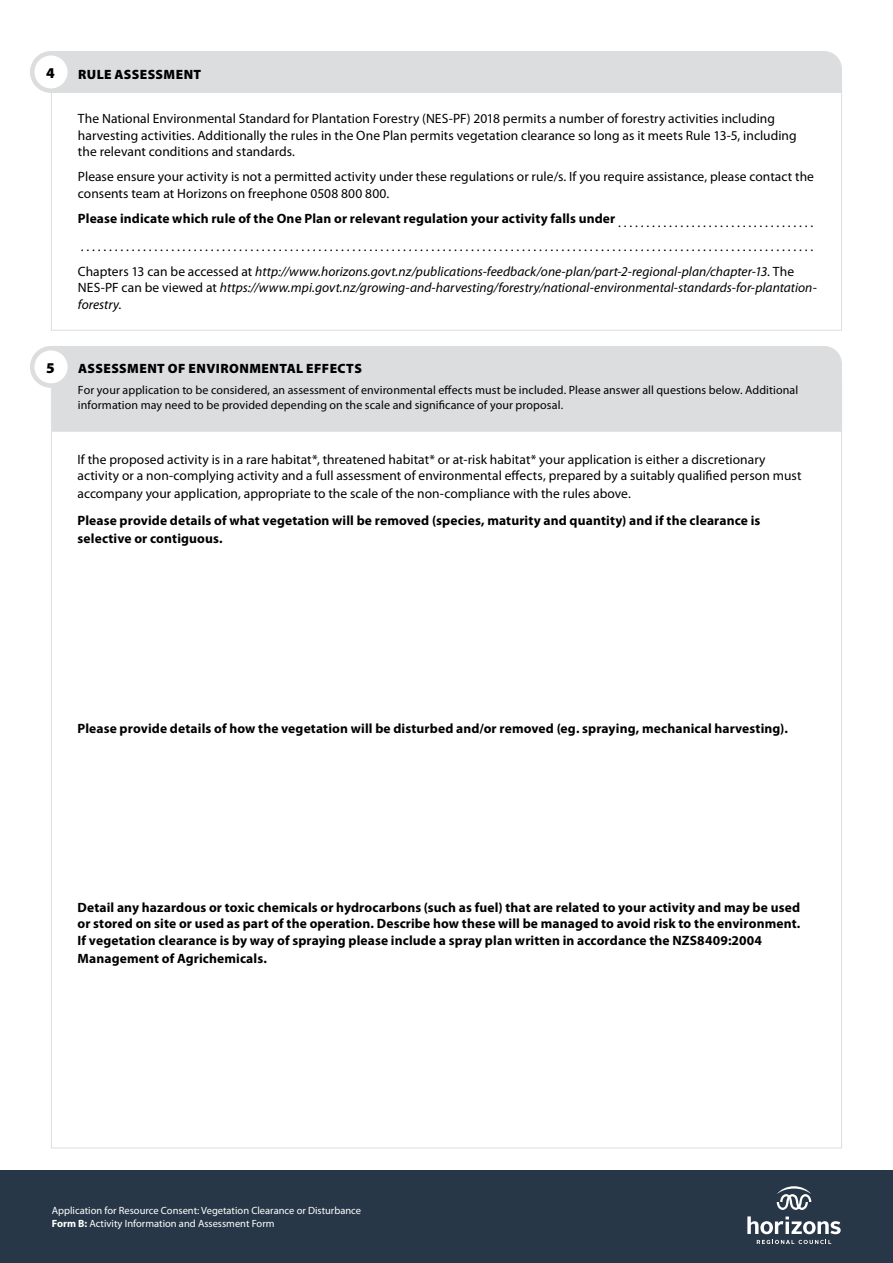
<style>
.page{position:relative;width:893px;height:1263px;background:#fff}
.page>*{position:absolute;margin:0;border:0;box-sizing:border-box;transform-origin:0 0}
.t1{font:900 15px "Myriad Pro";color:#000}
.t2{font:13.5px/16.5px "Myriad Pro";letter-spacing:.005em;color:#000}
.t3{font:700 13.5px/16.5px "Myriad Pro";letter-spacing:.01em;color:#000}
.t4{font:italic 13.5px/16.5px "Myriad Pro";color:#000}
.t5{font:900 13.5px "Myriad Pro";letter-spacing:.03em;color:#000}
.t6{font:12px/15px "Myriad Pro";letter-spacing:.01em;color:#000}
.t7{font:10.5px/13.5px "Myriad Pro";color:#fff}
.s1{font-weight:700}
.s2{font-style:normal}
</style>
<div class="page">
<div style="left:0;top:1170px;width:893px;height:93px;background:#283747"></div>
<svg style="left:757px;top:1240px;width:74px;height:4px"></svg>
<svg style="left:747px;top:1216px;width:94px;height:18px"></svg>
<svg style="left:777px;top:1186px;width:34px;height:24px"></svg>
<div style="left:56px;top:51px;width:786px;height:42px;background:#dcddde"></div>
<div style="left:32px;top:53px;width:38px;height:38px;background:#fff;border-radius:50%"></div>
<div style="left:30px;top:51px;width:42px;height:42px;border:4px solid #dcddde;border-radius:50%"></div>
<div style="left:52px;top:346px;width:790px;height:86px;background:#dcddde"></div>
<div style="left:32px;top:348px;width:38px;height:38px;background:#fff;border-radius:50%"></div>
<div style="left:30px;top:346px;width:42px;height:42px;border:4px solid #dcddde;border-radius:50%"></div>
<p class="t1" style="left:46px;top:63px;width:10px">4</p>
<p class="t5" style="left:78px;top:65px;width:125px">RULE ASSESSMENT</p>
<p class="t2" style="left:78px;top:110px;width:720px">The National Environmental Standard for Plantation Forestry (NES-PF) 2018 permits a number of forestry activities including harvesting activities. Additionally the rules in the One Plan permits vegetation clearance so long as it meets Rule 13-5, including the relevant conditions and standards.</p>
<p class="t2" style="left:78px;top:168px;width:738px">Please ensure your activity is not a permitted activity under these regulations or rule/s. If you require assistance, please contact the consents team at Horizons on freephone 0508 800 800.</p>
<p class="t2" style="left:78px;top:204px;width:737px;line-height:28px"><span class="s1">Please indicate which rule of the One Plan or relevant regulation your activity falls under</span> ..................................<br>. . . . . . . . . . . . . . . . . . . . . . . . . . . . . . . . . . . . . . . . . . . . . . . . . . . . . . . . . . . . . . . . . . . . . . . . . . . . . . . . . . . . . . . . . . . . . . . . . . . . . . . . . . . . . . . . . . . . . . . . . . . . . . . . . .</p>
<p class="t4" style="left:78px;top:262px;width:740px"><span class="s2">Chapters 13 can be accessed at</span> http://www.horizons.govt.nz/publications-feedback/one-plan/part-2-regional-plan/chapter-13<span class="s2">. The<br>NES-PF can be viewed at</span> https://www.mpi.govt.nz/growing-and-harvesting/forestry/national-environmental-standards-for-plantation&shy;forestry<span class="s2">.</span></p>
<p class="t1" style="left:46px;top:357px;width:10px">5</p>
<p class="t5" style="left:78px;top:360px;width:285px">ASSESSMENT OF ENVIRONMENTAL EFFECTS</p>
<p class="t6" style="left:78px;top:382px;width:722px">For your application to be considered, an assessment of environmental effects must be included. Please answer all questions below. Additional information may need to be provided depending on the scale and significance of your proposal.</p>
<p class="t2" style="left:78px;top:451px;width:725px">If the proposed activity is in a rare habitat*, threatened habitat* or at-risk habitat* your application is either a discretionary activity or a non-complying activity and a full assessment of environmental effects, prepared by a suitably qualified person must</p>
<p class="t2" style="left:78px;top:485px;width:555px">accompany your application, appropriate to the scale of the non-compliance with the rules above.</p>
<p class="t3" style="left:78px;top:511px;width:684px;line-height:18px">Please provide details of what vegetation will be removed (species, maturity and quantity) and if the clearance is selective or contiguous.</p>
<p class="t3" style="left:78px;top:719px;width:712px">Please provide details of how the vegetation will be disturbed and/or removed (eg. spraying, mechanical harvesting).</p>
<p class="t3" style="left:78px;top:898px;width:724px;text-align:justify">Detail any hazardous or toxic chemicals or hydrocarbons (such as fuel) that are related to your activity and may be used or stored on site or used as part of the operation. Describe how these will be managed to avoid risk to the environment.<br>If vegetation clearance is by way of spraying please include a spray plan written in accordance the NZS8409:2004</p>
<p class="t3" style="left:78px;top:949px;width:191px">Management of Agrichemicals.</p>
<p class="t7" style="left:52px;top:1203px;width:311px">Application for Resource Consent: Vegetation Clearance or Disturbance<br><span class="s1">Form B:</span> Activity Information and Assessment Form</p>
</div>
